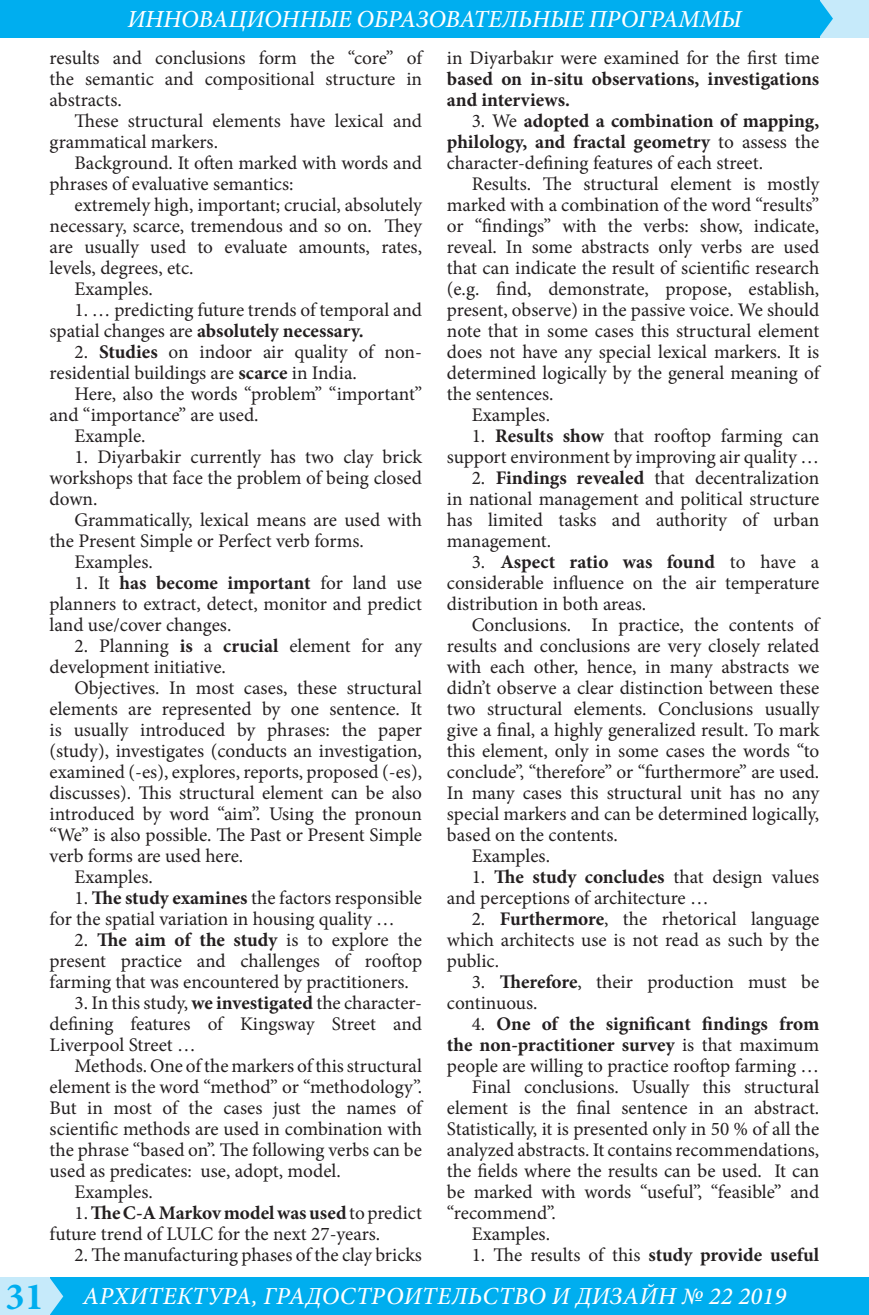
<style>
.page{position:relative;width:869px;height:1315px;background:#fff}
.page>*{position:absolute;margin:0;border:0;box-sizing:border-box;transform-origin:0 0}
.t1{font:italic 500 24.5px "Minion Pro";color:#fff}
.t2{font:19.25px/21px "Minion Pro";color:#231f20;text-align:justify}
.t3{font:700 19.25px/21px "Minion Pro";color:#231f20;text-align:justify}
.s1{font-weight:700}
.s2{font-weight:400}
.s3{font-weight:700;font-style:normal;font-size:38.5px;color:#00aeef}
</style>
<div class="page">
<div style="left:46px;top:1277px;width:822px;height:38px;background:#00aeef"></div>
<div style="left:819px;top:0;width:49px;height:37px;background:#c6eafa"></div>
<div style="left:0;top:1277px;width:50px;height:38px;background:#c6eafa"></div>
<div style="left:0;top:0;width:819px;height:37px;background:#00aeef"></div>
<svg style="left:50px;top:1278px;width:13px;height:37px"></svg>
<svg style="left:819px;top:0;width:13px;height:37px"></svg>
<p class="t1" style="left:127px;top:2px;width:615px">ИННОВАЦИОННЫЕ ОБРАЗОВАТЕЛЬНЫЕ ПРОГРАММЫ</p>
<p class="t2" style="left:50px;top:47px;width:374px">results and conclusions form the “core” of the semantic and compositional structure in abstracts.</p>
<p class="t2" style="left:50px;top:110px;width:374px;text-indent:25px">These structural elements have lexical and grammatical markers.</p>
<p class="t2" style="left:50px;top:152px;width:374px;text-indent:25px">Background. It often marked with words and phrases of evaluative semantics:</p>
<p class="t2" style="left:50px;top:194px;width:374px;text-indent:25px">extremely high, important; crucial, absolutely necessary, scarce, tremendous and so on. They are usually used to evaluate amounts, rates, levels, degrees, etc.</p>
<p class="t2" style="left:74px;top:278px;width:80px">Examples.</p>
<p class="t2" style="left:50px;top:299px;width:374px;text-indent:25px">1. … predicting future trends of temporal and spatial changes are <span class="s1">absolutely necessary.</span></p>
<p class="t2" style="left:50px;top:341px;width:374px;text-indent:25px">2. <span class="s1">Studies</span> on indoor air quality of non&shy;residential buildings are <span class="s1">scarce</span> in India.</p>
<p class="t2" style="left:50px;top:383px;width:374px;text-indent:25px">Here, also the words “problem” “important” and “importance” are used.</p>
<p class="t2" style="left:74px;top:425px;width:73px">Example.</p>
<p class="t2" style="left:50px;top:446px;width:374px;text-indent:25px">1. Diyarbakir currently has two clay brick workshops that face the problem of being closed down.</p>
<p class="t2" style="left:50px;top:509px;width:374px;text-indent:25px">Grammatically, lexical means are used with the Present Simple or Perfect verb forms.</p>
<p class="t2" style="left:74px;top:551px;width:80px">Examples.</p>
<p class="t2" style="left:50px;top:572px;width:374px;text-indent:25px">1. It <span class="s1">has become important</span> for land use planners to extract, detect, monitor and predict land use/cover changes.</p>
<p class="t2" style="left:50px;top:635px;width:374px;text-indent:25px">2. Planning <span class="s1">is</span> a <span class="s1">crucial</span> element for any development initiative.</p>
<p class="t2" style="left:50px;top:677px;width:374px;text-indent:25px">Objectives. In most cases, these structural elements are represented by one sentence. It is usually introduced by phrases: the paper (study), investigates (conducts an investigation, examined (-es), explores, reports, proposed (-es), discusses). This structural element can be also introduced by word “aim”. Using the pronoun “We” is also possible. The Past or Present Simple verb forms are used here.</p>
<p class="t2" style="left:74px;top:866px;width:80px">Examples.</p>
<p class="t2" style="left:50px;top:887px;width:374px;text-indent:25px">1. <span class="s1">The study examines</span> the factors responsible for the spatial variation in housing quality …</p>
<p class="t2" style="left:50px;top:929px;width:374px;text-indent:25px">2. <span class="s1">The aim of the study</span> is to explore the present practice and challenges of rooftop farming that was encountered by practitioners.</p>
<p class="t2" style="left:50px;top:992px;width:374px;text-indent:25px">3. In this study, <span class="s1">we investigated</span> the character&shy;defining features of Kingsway Street and Liverpool Street …</p>
<p class="t2" style="left:50px;top:1055px;width:374px;text-indent:25px">Methods. One of the markers of this structural element is the word “method” or “methodology”.<br>But in most of the cases just the names of scientific methods are used in combination with the phrase “based on”. The following verbs can be used as predicates: use, adopt, model.</p>
<p class="t2" style="left:74px;top:1181px;width:80px">Examples.</p>
<p class="t2" style="left:50px;top:1202px;width:374px;text-indent:25px">1. <span class="s1">The C-A Markov model was used</span> to predict future trend of LULC for the next 27-years.</p>
<p class="t2" style="left:74px;top:1244px;width:349px">2. The manufacturing phases of the clay bricks</p>
<p class="t3" style="left:446px;top:47px;width:374px"><span class="s2">in Diyarbakır were examined for the first time </span>based on in-situ observations, investigations and interviews.</p>
<p class="t3" style="left:446px;top:110px;width:374px;text-indent:25px"><span class="s2">3. We</span> adopted a combination of mapping, philology, and fractal geometry <span class="s2">to assess the character-defining features of each street.</span></p>
<p class="t2" style="left:446px;top:173px;width:374px;text-indent:25px">Results. The structural element is mostly marked with a combination of the word “results” or “findings” with the verbs: show, indicate, reveal. In some abstracts only verbs are used that can indicate the result of scientific research (e.g. find, demonstrate, propose, establish, present, observe) in the passive voice. We should note that in some cases this structural element does not have any special lexical markers. It is determined logically by the general meaning of the sentences.</p>
<p class="t2" style="left:471px;top:404px;width:80px">Examples.</p>
<p class="t2" style="left:446px;top:425px;width:374px;text-align:right">1. <span class="s1">Results show</span> that rooftop farming can support environment by improving air quality …</p>
<p class="t2" style="left:446px;top:467px;width:374px;text-indent:25px">2. <span class="s1">Findings revealed</span> that decentralization in national management and political structure has limited tasks and authority of urban management.</p>
<p class="t2" style="left:446px;top:551px;width:374px;text-indent:25px">3. <span class="s1">Aspect ratio was found</span> to have a considerable influence on the air temperature distribution in both areas.</p>
<p class="t2" style="left:446px;top:614px;width:374px;text-indent:25px">Сonclusions. In practice, the contents of results and conclusions are very closely related with each other, hence, in many abstracts we didn’t observe a clear distinction between these two structural elements. Conclusions usually give a final, a highly generalized result. To mark this element, only in some cases the words “to conclude”, “therefore” or “furthermore” are used.<br>In many cases this structural unit has no any special markers and can be determined logically, based on the contents.</p>
<p class="t2" style="left:471px;top:845px;width:80px">Examples.</p>
<p class="t2" style="left:446px;top:866px;width:374px;text-indent:25px">1. <span class="s1">The study concludes</span> that design values and perceptions of architecture …</p>
<p class="t2" style="left:446px;top:908px;width:374px;text-indent:25px">2. <span class="s1">Furthermore</span>, the rhetorical language which architects use is not read as such by the public.</p>
<p class="t2" style="left:446px;top:971px;width:374px;text-indent:25px">3. <span class="s1">Therefore</span>, their production must be continuous.</p>
<p class="t2" style="left:446px;top:1013px;width:374px;text-indent:25px">4. <span class="s1">One of the significant findings from the non-practitioner survey</span> is that maximum people are willing to practice rooftop farming …</p>
<p class="t2" style="left:446px;top:1076px;width:374px;text-indent:25px">Final conclusions. Usually this structural element is the final sentence in an abstract.<br>Statistically, it is presented only in 50 % of all the analyzed abstracts. It contains recommendations, the fields where the results can be used. It can be marked with words “useful”, “feasible” and “recommend”.</p>
<p class="t2" style="left:471px;top:1223px;width:80px">Examples.</p>
<p class="t2" style="left:471px;top:1244px;width:349px">1. The results of this <span class="s1">study provide useful</span></p>
<p class="t1" style="left:6px;top:1279px;width:781px"><span class="s3">31</span> АРХИТЕКТУРА, ГРАДОСТРОИТЕЛЬСТВО И ДИЗАЙН № 22 2019</p>
</div>
